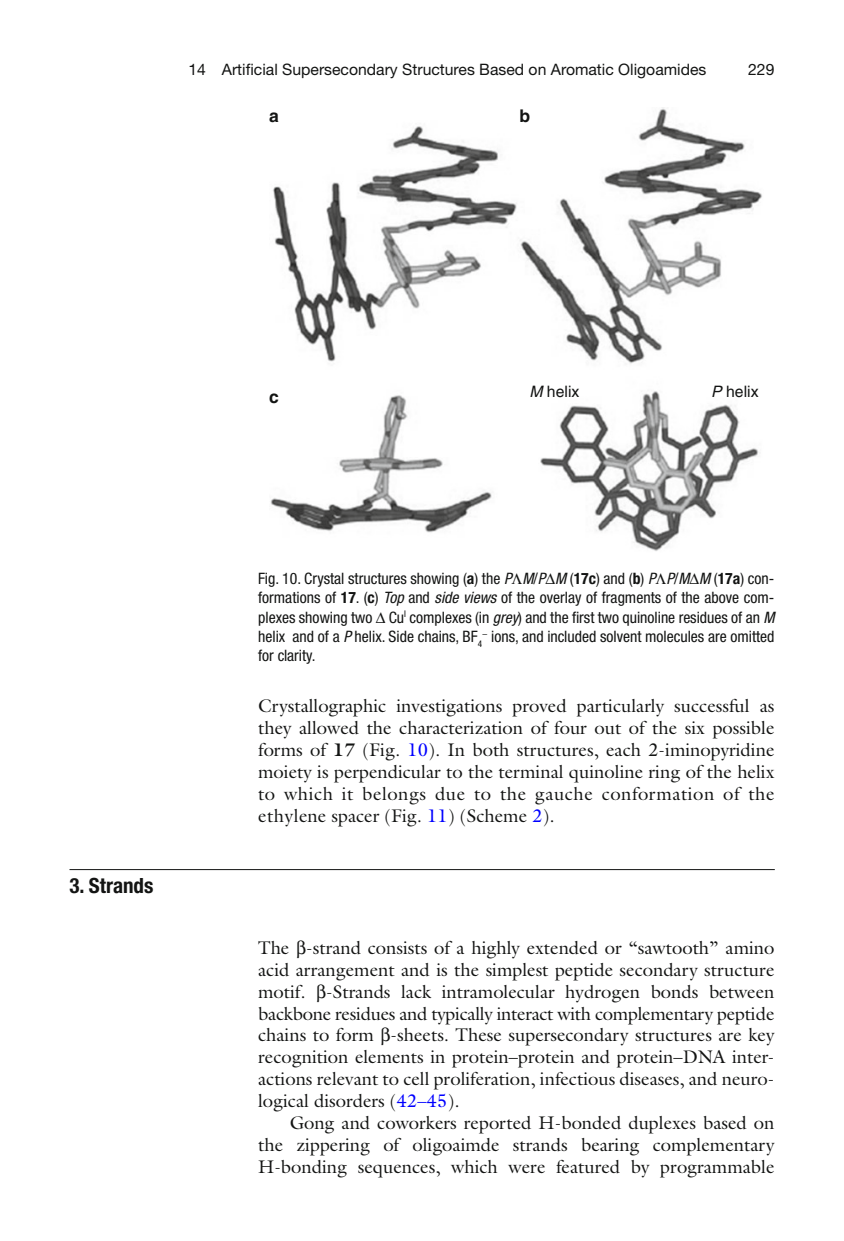
<style>
.page{position:relative;width:844px;height:1241px;background:#fff}
.page>*{position:absolute;margin:0;border:0;box-sizing:border-box;transform-origin:0 0}
.t1{font:700 condensed 21px "Helvetica Neue";color:#131413}
.t2{font:18.38px/21.9px "Galliard";color:#131413;text-align:justify}
.t3{font:700 17.5px "Helvetica";color:#131413}
.t4{font:condensed 15.75px/19.2px "Helvetica Neue";color:#131413;text-align:justify}
.t5{font:15.75px "Helvetica Neue";color:#131413}
.t6{font:15.75px "Helvetica";color:#131413}
.s1{font-style:italic}
.s2{font-weight:700}
.s3{color:#00f}
</style>
<div class="page">
<img style="left:270px;top:107px;width:492px;height:444px">
<hr style="left:69px;top:869px;width:705px;height:1px;background:#131413">
<p class="t5" style="left:188px;top:64px;width:519px">14 Artificial Supersecondary Structures Based on Aromatic Oligoamides</p>
<p class="t5" style="left:748px;top:64px;width:28px">229</p>
<p class="t3" style="left:269px;top:109px;width:11px">a</p>
<p class="t3" style="left:519px;top:109px;width:12px">b</p>
<p class="t1" style="left:69px;top:877px;width:85px">3. Strands</p>
<p class="t3" style="left:269px;top:389px;width:11px">c</p>
<p class="t6" style="left:529px;top:385px;width:51px"><span class="s1">M</span> helix</p>
<p class="t6" style="left:711px;top:385px;width:49px"><span class="s1">P</span> helix</p>
<p class="t4" style="left:258px;top:570px;width:517px">Fig. 10. Crystal structures showing ( <span class="s2">a</span> ) the <span class="s1">P M</span> / <span class="s1">P M</span> ( <span class="s2">17c</span> ) and ( <span class="s2">b</span> ) <span class="s1">P P</span> / <span class="s1">M M</span> ( <span class="s2">17a</span> ) con&shy;formations of <span class="s2">17</span> . ( <span class="s2">c</span> ) <span class="s1">Top</span> and <span class="s1">side views</span> of the overlay of fragments of the above com&shy;plexes showing two Cu <sup>I</sup> complexes (in <span class="s1">grey</span> ) and the fi rst two quinoline residues of an <span class="s1">M </span>helix and of a <span class="s1">P</span> helix. Side chains, BF <sub>4</sub><sup>−</sup> ions, and included solvent molecules are omitted for clarity.</p>
<p class="t2" style="left:258px;top:696px;width:517px">Crystallographic investigations proved particularly successful as they allowed the characterization of four out of the six possible forms of <span class="s2">17</span> (Fig. <span class="s3">10</span>). In both structures, each 2-iminopyridine moiety is perpendicular to the terminal quinoline ring of the helix to which it belongs due to the gauche conformation of the ethylene spacer (Fig. <span class="s3">11</span>) (Scheme <span class="s3">2</span>).</p>
<p class="t2" style="left:258px;top:938px;width:517px">The -strand consists of a highly extended or “sawtooth” amino acid arrangement and is the simplest peptide secondary structure motif. -Strands lack intramolecular hydrogen bonds between backbone residues and typically interact with complementary peptide chains to form -sheets. These supersecondary structures are key recognition elements in protein–protein and protein–DNA inter&shy;actions relevant to cell proliferation, infectious diseases, and neuro&shy;logical disorders ( <span class="s3">42–45</span>) .</p>
<p class="t2" style="left:258px;top:1113px;width:517px;text-indent:32px">Gong and coworkers reported H-bonded duplexes based on the zippering of oligoaimde strands bearing complementary H-bonding sequences, which were featured by programmable</p>
</div>
